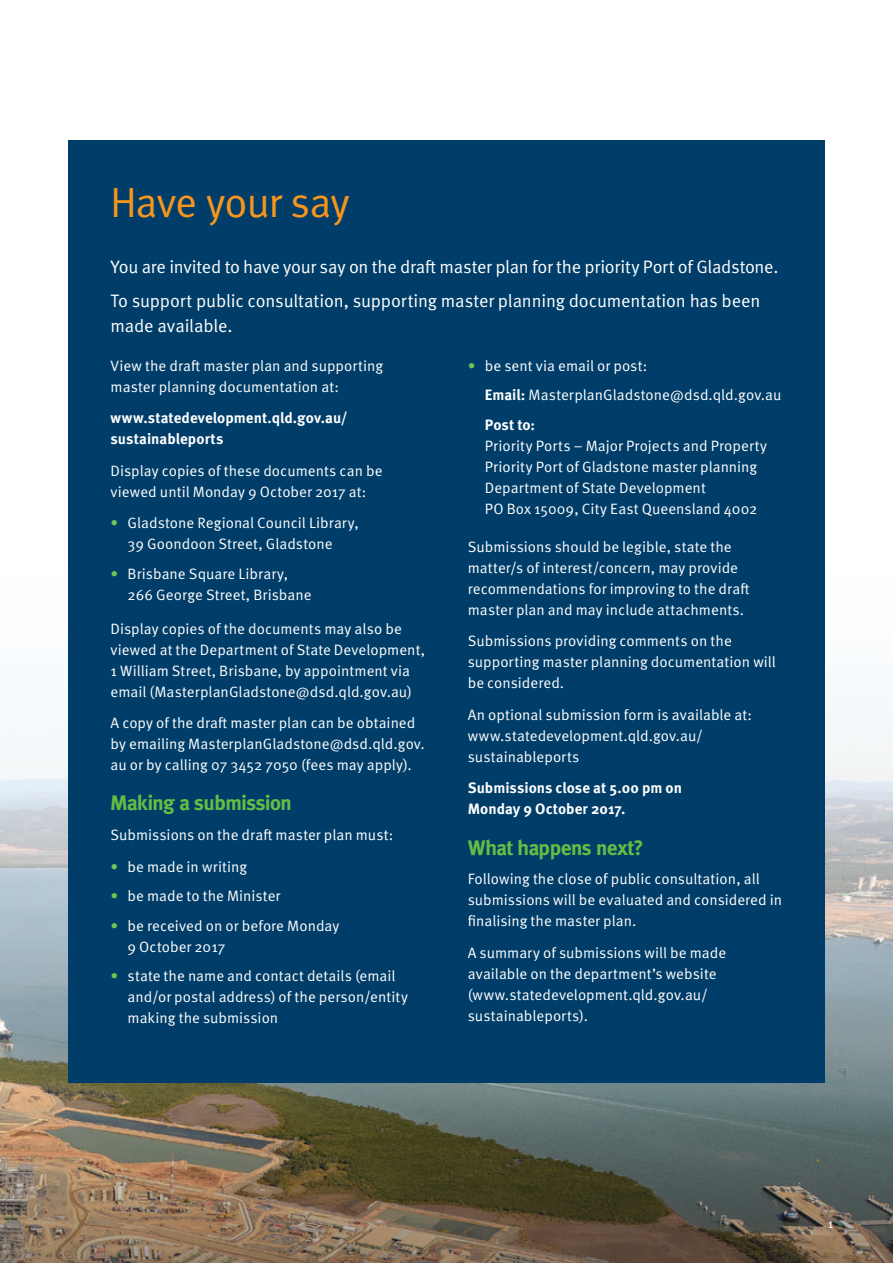
<style>
.page{position:relative;width:893px;height:1263px;background:#fff}
.page>*{position:absolute;margin:0;border:0;box-sizing:border-box;transform-origin:0 0}
.t1{font:42.15px "Meta";letter-spacing:-.015em;color:#f7951d}
.Subtitle{font:700 21px "Meta";letter-spacing:-.02em;color:#68bc45}
.Intro_Paragraph{font:18px/25.5px "Meta OT Norm";letter-spacing:-.01em;color:#fff}
.Body_Text{font:15px/21px "Meta OT Norm";color:#fff}
.Body_Text-2{font:700 15px/21px "Meta OT";color:#fff}
.Dot_Point_-_Primary{font:15px "Meta OT Norm";color:#fff}
.t2{font:12.75px "Meta OT";color:#fff}
.s1{color:#77c253}
.s2{font-family:"Meta OT";font-weight:700}
</style>
<div class="page">
<img style="left:0;top:710px;width:893px;height:206px">
<img style="left:0;top:916px;width:893px;height:347px">
<div style="left:68px;top:141px;width:757px;height:942px;background:#003e69"></div>
<p class="t1" style="left:111px;top:178px;width:241px">Have your say</p>
<p class="Intro_Paragraph" style="left:111px;top:254px;width:669px">You are invited to have your say on the draft master plan for the priority Port of Gladstone.</p>
<p class="Intro_Paragraph" style="left:111px;top:288px;width:651px">To support public consultation, supporting master planning documentation has been made available.</p>
<p class="Body_Text" style="left:111px;top:355px;width:274px">View the draft master plan and supporting master planning documentation at:</p>
<p class="Body_Text-2" style="left:111px;top:408px;width:239px">www.statedevelopment.qld.gov.au/ sustainableports</p>
<p class="Body_Text" style="left:111px;top:460px;width:274px">Display copies of these documents can be viewed until Monday 9 October 2017 at:</p>
<p class="Body_Text" style="left:128px;top:513px;width:233px;text-indent:-17px"><span class="s1">•</span> Gladstone Regional Council Library,<br>39 Goondoon Street, Gladstone</p>
<p class="Body_Text" style="left:128px;top:563px;width:185px;text-indent:-17px"><span class="s1">•</span> Brisbane Square Library,<br>266 George Street, Brisbane</p>
<p class="Body_Text" style="left:111px;top:618px;width:316px">Display copies of the documents may also be viewed at the Department of State Development, 1 William Street, Brisbane, by appointment via email (MasterplanGladstone@dsd.qld.gov.au)</p>
<p class="Body_Text" style="left:111px;top:713px;width:316px">A copy of the draft master plan can be obtained by emailing MasterplanGladstone@dsd.qld.gov. au or by calling 07 3452 7050 (fees may apply).</p>
<p class="Subtitle" style="left:111px;top:791px;width:183px">Making a submission</p>
<p class="Body_Text" style="left:111px;top:824px;width:284px">Submissions on the draft master plan must:</p>
<p class="Body_Text" style="left:111px;top:856px;width:138px"><span class="s1">•</span> be made in writing</p>
<p class="Body_Text" style="left:111px;top:885px;width:171px"><span class="s1">•</span> be made to the Minister</p>
<p class="Body_Text" style="left:128px;top:915px;width:213px;text-indent:-17px"><span class="s1">•</span> be received on or before Monday<br>9 October 2017</p>
<p class="Body_Text" style="left:128px;top:965px;width:282px;text-indent:-17px"><span class="s1">•</span> state the name and contact details (email and/or postal address) of the person/entity making the submission</p>
<p class="Body_Text" style="left:468px;top:355px;width:181px"><span class="s1">•</span> be sent via email or post:</p>
<p class="Dot_Point_-_Primary" style="left:485px;top:386px;width:298px"><span class="s2">Email:</span> MasterplanGladstone@dsd.qld.gov.au</p>
<p class="Body_Text" style="left:485px;top:414px;width:284px"><span class="s2">Post to:<br></span>Priority Ports – Major Projects and Property Priority Port of Gladstone master planning Department of State Development<br>PO Box 15009, City East Queensland 4002</p>
<p class="Body_Text" style="left:468px;top:536px;width:283px">Submissions should be legible, state the matter/s of interest/concern, may provide recommendations for improving to the draft master plan and may include attachments.</p>
<p class="Body_Text" style="left:468px;top:631px;width:310px">Submissions providing comments on the supporting master planning documentation will be considered.</p>
<p class="Body_Text" style="left:468px;top:704px;width:286px">An optional submission form is available at: www.statedevelopment.qld.gov.au/ sustainableports</p>
<p class="Body_Text-2" style="left:468px;top:778px;width:216px">Submissions close at 5.00 pm on<br>Monday 9 October 2017.</p>
<p class="Subtitle" style="left:468px;top:835px;width:177px">What happens next?</p>
<p class="Body_Text" style="left:468px;top:868px;width:316px">Following the close of public consultation, all submissions will be evaluated and considered in finalising the master plan.</p>
<p class="Body_Text" style="left:468px;top:942px;width:260px">A summary of submissions will be made available on the department’s website (www.statedevelopment.qld.gov.au/ sustainableports).</p>
<p class="t2" style="left:828px;top:1216px;width:7px">1</p>
</div>
